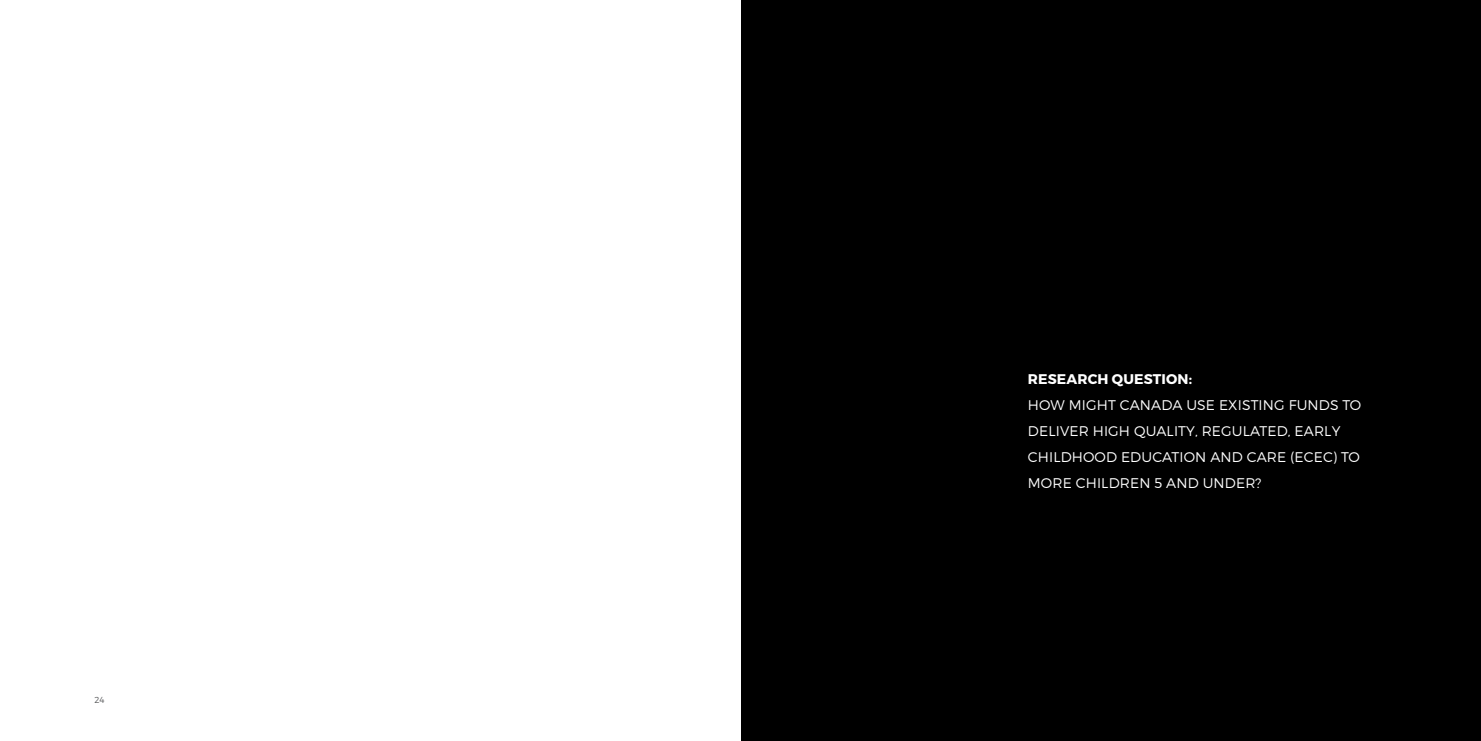
<style>
.page{position:relative;width:1481px;height:741px;background:#fff}
.page>*{position:absolute;margin:0;border:0;box-sizing:border-box;transform-origin:0 0}
.t1{font:300 14px/25.9px "Montserrat";letter-spacing:.01em;color:#fff}
.t2{font:700 14px "Montserrat";letter-spacing:.01em;color:#fff}
.t3{font:300 8.75px "Montserrat";color:#58595b}
</style>
<div class="page">
<div style="left:742px;top:0;width:738px;height:740px;background:#000"></div>
<p class="t3" style="left:94px;top:694px;width:12px">24</p>
<p class="t2" style="left:1028px;top:370px;width:166px">RESEARCH QUESTION:</p>
<p class="t1" style="left:1028px;top:391px;width:335px">HOW MIGHT CANADA USE EXISTI NG FUNDS TO<br>DELIVER HI GH QUALITY, REGULATED, EARLY<br>CHI LDHOOD EDUCATION AND CARE (ECEC</p>
<p class="t1" style="left:1332px;top:443px;width:29px">) TO</p>
<p class="t1" style="left:1028px;top:469px;width:235px">MORE CHI LDREN 5 AND UNDER?</p>
</div>
